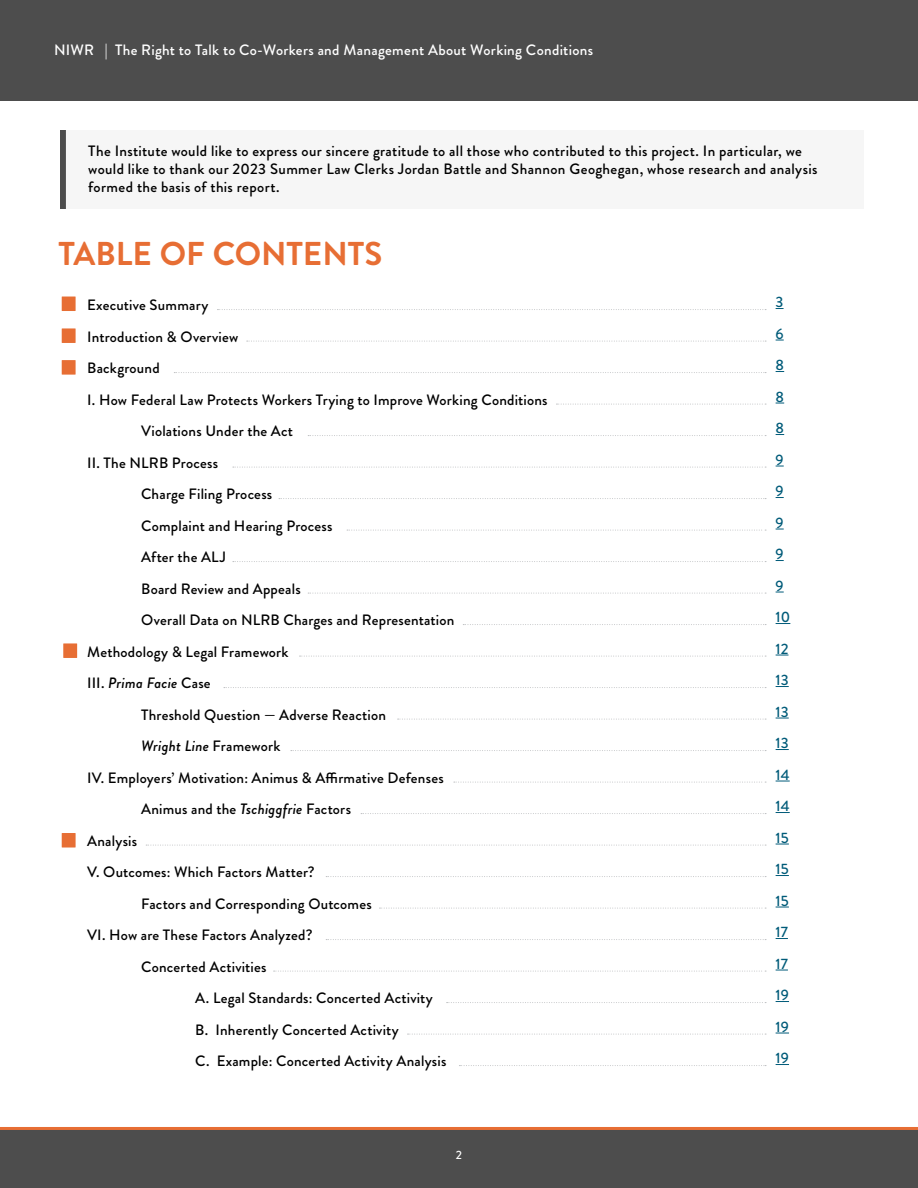
<style>
.page{position:relative;width:918px;height:1188px;background:#fff}
.page>*{position:absolute;margin:0;border:0;box-sizing:border-box;transform-origin:0 0}
.H1_-_Section_Heads_-_NIWR{font:700 33px "Brandon Grotesque";color:#e76e34}
.Paragraph_-_NIWR{font:500 15px/18px "Brandon Grotesque";letter-spacing:.015em;color:#000}
.t1{font:500 15px "Brandon Grotesque";letter-spacing:.02em;color:#fff}
.Paragraph_-_NIWR-2{font:500 15px "Brandon Grotesque";letter-spacing:.005em;color:#005b79}
.Paragraph_-_NIWR-3{font:italic 500 15px "Brandon Grotesque";letter-spacing:.01em;color:#000}
.t2{font:500 12px "Brandon Grotesque";color:#fff}
.s1{font-style:normal}
.s2{font-style:italic}
</style>
<div class="page">
<div style="left:0;top:0;width:918px;height:100px;background:#4d4d4d"></div>
<div style="left:62px;top:297px;width:14px;height:14px;background:#e76e34"></div>
<div style="left:62px;top:360px;width:14px;height:15px;background:#e76e34"></div>
<div style="left:63px;top:643px;width:14px;height:15px;background:#e76e34"></div>
<div style="left:62px;top:833px;width:14px;height:15px;background:#e76e34"></div>
<div style="left:62px;top:328px;width:14px;height:15px;background:#e76e34"></div>
<div style="left:60px;top:130px;width:6px;height:78px;background:#4d4d4d"></div>
<div style="left:66px;top:130px;width:798px;height:78px;background:#f6f6f6"></div>
<svg style="left:776px;top:623px;width:14px;height:1px"></svg>
<svg style="left:776px;top:655px;width:13px;height:1px"></svg>
<svg style="left:776px;top:686px;width:13px;height:1px"></svg>
<svg style="left:776px;top:718px;width:13px;height:1px"></svg>
<svg style="left:776px;top:749px;width:13px;height:1px"></svg>
<svg style="left:776px;top:781px;width:14px;height:1px"></svg>
<svg style="left:776px;top:812px;width:14px;height:1px"></svg>
<svg style="left:776px;top:844px;width:13px;height:1px"></svg>
<svg style="left:776px;top:875px;width:13px;height:1px"></svg>
<svg style="left:776px;top:907px;width:13px;height:1px"></svg>
<svg style="left:776px;top:938px;width:12px;height:1px"></svg>
<svg style="left:776px;top:970px;width:12px;height:1px"></svg>
<svg style="left:776px;top:1001px;width:13px;height:1px"></svg>
<svg style="left:776px;top:1033px;width:13px;height:1px"></svg>
<svg style="left:776px;top:1064px;width:13px;height:1px"></svg>
<svg style="left:217px;top:309px;width:549px;height:1px"></svg>
<svg style="left:463px;top:624px;width:303px;height:1px"></svg>
<svg style="left:300px;top:656px;width:466px;height:1px"></svg>
<svg style="left:247px;top:341px;width:519px;height:1px"></svg>
<svg style="left:224px;top:687px;width:542px;height:1px"></svg>
<svg style="left:398px;top:719px;width:368px;height:1px"></svg>
<svg style="left:174px;top:372px;width:592px;height:1px"></svg>
<svg style="left:291px;top:750px;width:475px;height:1px"></svg>
<svg style="left:556px;top:404px;width:210px;height:1px"></svg>
<svg style="left:454px;top:782px;width:312px;height:1px"></svg>
<svg style="left:308px;top:435px;width:458px;height:1px"></svg>
<svg style="left:361px;top:813px;width:405px;height:1px"></svg>
<svg style="left:233px;top:467px;width:533px;height:1px"></svg>
<svg style="left:146px;top:845px;width:620px;height:1px"></svg>
<svg style="left:279px;top:498px;width:487px;height:1px"></svg>
<svg style="left:326px;top:876px;width:440px;height:1px"></svg>
<svg style="left:347px;top:530px;width:419px;height:1px"></svg>
<svg style="left:379px;top:908px;width:387px;height:1px"></svg>
<svg style="left:233px;top:561px;width:533px;height:1px"></svg>
<svg style="left:274px;top:971px;width:492px;height:1px"></svg>
<svg style="left:308px;top:593px;width:458px;height:1px"></svg>
<svg style="left:447px;top:1002px;width:319px;height:1px"></svg>
<svg style="left:459px;top:1065px;width:307px;height:1px"></svg>
<svg style="left:408px;top:1034px;width:358px;height:1px"></svg>
<svg style="left:326px;top:939px;width:440px;height:1px"></svg>
<div style="left:0;top:1130px;width:918px;height:58px;background:#4d4d4d"></div>
<hr style="left:0;top:1127px;width:918px;height:3px;background:#e76e34">
<p class="t1" style="left:54px;top:39px;width:541px">NIWR | The Right to Talk to Co-Workers and Management About Working Conditions</p>
<p class="Paragraph_-_NIWR" style="left:88px;top:142px;width:731px">The Institute would like to express our sincere gratitude to all those who contributed to this project. In particular, we would like to thank our 2023 Summer Law Clerks Jordan Battle and Shannon Geoghegan, whose research and analysis formed the basis of this report.</p>
<p class="H1_-_Section_Heads_-_NIWR" style="left:58px;top:230px;width:326px">TABLE OF CONTENTS</p>
<p class="Paragraph_-_NIWR" style="left:87px;top:296px;width:123px">Executive Summary</p>
<p class="Paragraph_-_NIWR" style="left:87px;top:328px;width:153px">Introduction &amp; Overview</p>
<p class="Paragraph_-_NIWR" style="left:87px;top:359px;width:74px">Background</p>
<p class="Paragraph_-_NIWR" style="left:87px;top:391px;width:462px">I. How Federal Law Protects Workers Trying to Improve Working Conditions</p>
<p class="Paragraph_-_NIWR" style="left:141px;top:422px;width:154px">Violations Under the Act</p>
<p class="Paragraph_-_NIWR" style="left:87px;top:454px;width:132px">II. The NLRB Process</p>
<p class="Paragraph_-_NIWR" style="left:141px;top:485px;width:133px">Charge Filing Process</p>
<p class="Paragraph_-_NIWR" style="left:141px;top:517px;width:193px">Complaint and Hearing Process</p>
<p class="Paragraph_-_NIWR" style="left:141px;top:548px;width:86px">After the ALJ</p>
<p class="Paragraph_-_NIWR" style="left:141px;top:580px;width:161px">Board Review and Appeals</p>
<p class="Paragraph_-_NIWR" style="left:141px;top:611px;width:315px">Overall Data on NLRB Charges and Representation</p>
<p class="Paragraph_-_NIWR" style="left:87px;top:643px;width:203px">Methodology &amp; Legal Framework</p>
<p class="Paragraph_-_NIWR-3" style="left:87px;top:672px;width:125px"><span class="s1">III.</span> Prima Facie <span class="s1">Case</span></p>
<p class="Paragraph_-_NIWR" style="left:141px;top:706px;width:246px">Threshold Question — Adverse Reaction</p>
<p class="Paragraph_-_NIWR-3" style="left:141px;top:735px;width:141px">Wright Line <span class="s1">Framework</span></p>
<p class="Paragraph_-_NIWR" style="left:87px;top:769px;width:358px">IV. Employers’ Motivation: Animus &amp; Affirmative Defenses</p>
<p class="Paragraph_-_NIWR" style="left:141px;top:800px;width:211px">Animus and the <span class="s2">Tschiggfrie</span> Factors</p>
<p class="Paragraph_-_NIWR" style="left:87px;top:832px;width:52px">Analysis</p>
<p class="Paragraph_-_NIWR" style="left:87px;top:863px;width:229px">V. Outcomes: Which Factors Matter?</p>
<p class="Paragraph_-_NIWR" style="left:141px;top:895px;width:232px">Factors and Corresponding Outcomes</p>
<p class="Paragraph_-_NIWR" style="left:87px;top:926px;width:227px">VI. How are These Factors Analyzed?</p>
<p class="Paragraph_-_NIWR" style="left:141px;top:958px;width:127px">Concerted Activities</p>
<p class="Paragraph_-_NIWR" style="left:195px;top:989px;width:239px">A. Legal Standards: Concerted Activity</p>
<p class="Paragraph_-_NIWR" style="left:195px;top:1021px;width:205px">B. Inherently Concerted Activity</p>
<p class="Paragraph_-_NIWR" style="left:195px;top:1052px;width:253px">C. Example: Concerted Activity Analysis</p>
<p class="t2" style="left:456px;top:1146px;width:8px">2</p>
<p class="Paragraph_-_NIWR-2" style="left:776px;top:291px;width:9px">3</p>
<p class="Paragraph_-_NIWR-2" style="left:776px;top:323px;width:10px">6</p>
<p class="Paragraph_-_NIWR-2" style="left:776px;top:354px;width:10px">8</p>
<p class="Paragraph_-_NIWR-2" style="left:776px;top:386px;width:10px">8</p>
<p class="Paragraph_-_NIWR-2" style="left:776px;top:417px;width:10px">8</p>
<p class="Paragraph_-_NIWR-2" style="left:776px;top:449px;width:10px">9</p>
<p class="Paragraph_-_NIWR-2" style="left:776px;top:480px;width:10px">9</p>
<p class="Paragraph_-_NIWR-2" style="left:776px;top:512px;width:10px">9</p>
<p class="Paragraph_-_NIWR-2" style="left:776px;top:543px;width:10px">9</p>
<p class="Paragraph_-_NIWR-2" style="left:776px;top:575px;width:10px">9</p>
<p class="Paragraph_-_NIWR-2" style="left:776px;top:606px;width:16px">10</p>
<p class="Paragraph_-_NIWR-2" style="left:776px;top:638px;width:14px">12</p>
<p class="Paragraph_-_NIWR-2" style="left:776px;top:669px;width:15px">13</p>
<p class="Paragraph_-_NIWR-2" style="left:776px;top:701px;width:15px">13</p>
<p class="Paragraph_-_NIWR-2" style="left:776px;top:732px;width:15px">13</p>
<p class="Paragraph_-_NIWR-2" style="left:776px;top:764px;width:16px">14</p>
<p class="Paragraph_-_NIWR-2" style="left:776px;top:795px;width:16px">14</p>
<p class="Paragraph_-_NIWR-2" style="left:776px;top:827px;width:15px">15</p>
<p class="Paragraph_-_NIWR-2" style="left:776px;top:858px;width:15px">15</p>
<p class="Paragraph_-_NIWR-2" style="left:776px;top:890px;width:15px">15</p>
<p class="Paragraph_-_NIWR-2" style="left:776px;top:921px;width:14px">17</p>
<p class="Paragraph_-_NIWR-2" style="left:776px;top:953px;width:14px">17</p>
<p class="Paragraph_-_NIWR-2" style="left:776px;top:984px;width:15px">19</p>
<p class="Paragraph_-_NIWR-2" style="left:776px;top:1016px;width:15px">19</p>
<p class="Paragraph_-_NIWR-2" style="left:776px;top:1047px;width:15px">19</p>
</div>
